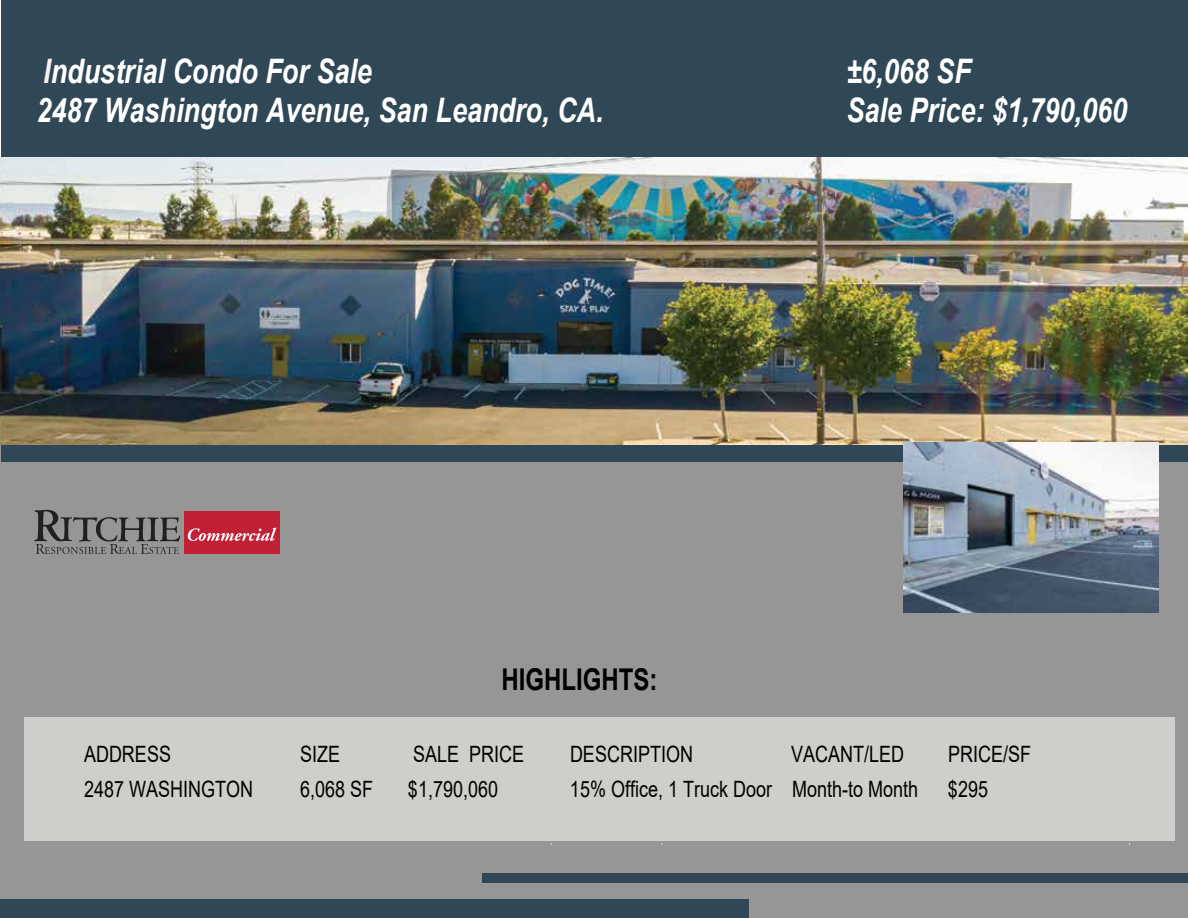
<style>
.page{position:relative;width:1188px;height:918px;background:#fff}
.page>*{position:absolute;margin:0;border:0;box-sizing:border-box;transform-origin:0 0}
.t1{font:italic 700 33.75px "Arial";color:#fff;scale:.8 1}
.t2{font:700 30px "Arial";color:#000;scale:.8 1}
.t3{font:22.5px "Arial";color:#000;scale:.8 1}
.s1{color:#f7f0f2}
</style>
<div class="page">
<div style="left:0;top:241px;width:1188px;height:677px;background:#969696"></div>
<div style="left:2px;top:0;width:1186px;height:461px;background:#304755"></div>
<div style="left:0;top:900px;width:748px;height:18px;background:#304755"></div>
<div style="left:24px;top:718px;width:1150px;height:123px;background:#cfceca"></div>
<div style="left:184px;top:511px;width:96px;height:43px;background:#c12134"></div>
<svg style="left:188px;top:528px;width:88px;height:13px"></svg>
<svg style="left:34px;top:510px;width:146px;height:44px"></svg>
<img style="left:0;top:157px;width:1188px;height:287px">
<div style="left:483px;top:873px;width:705px;height:9px;background:#304755"></div>
<img style="left:904px;top:443px;width:255px;height:170px">
<h1 class="t1" style="left:43px;top:48px;width:412px"><span class="s1">I</span>ndustrial Condo For Sale</h1>
<h1 class="t1" style="left:846px;top:48px;width:157px">±6,068 SF</h1>
<h1 class="t1" style="left:36px;top:87px;width:710px">2487 Washington Avenue, San Leandro, CA.</h1>
<h1 class="t1" style="left:846px;top:87px;width:352px">Sale Price: $1,790,060</h1>
<h2 class="t2" style="left:501px;top:659px;width:196px">HIGHLIGHTS:</h2>
<p class="t3" style="left:84px;top:739px;width:110px">ADDRESS</p>
<p class="t3" style="left:300px;top:739px;width:52px">SIZE</p>
<p class="t3" style="left:413px;top:739px;width:140px">SALE PRICE</p>
<p class="t3" style="left:570px;top:739px;width:155px">DESCRIPTION</p>
<p class="t3" style="left:791px;top:739px;width:143px">VACANT/LED</p>
<p class="t3" style="left:948px;top:739px;width:105px">PRICE/SF</p>
<p class="t3" style="left:84px;top:774px;width:213px">2487 WASHINGTON</p>
<p class="t3" style="left:300px;top:774px;width:93px">6,068 SF</p>
<p class="t3" style="left:408px;top:774px;width:114px">$1,790,060</p>
<p class="t3" style="left:570px;top:774px;width:437px">15% Office, 1 Truck Door Month-to Month</p>
<p class="t3" style="left:948px;top:774px;width:52px">$295</p>
</div>
